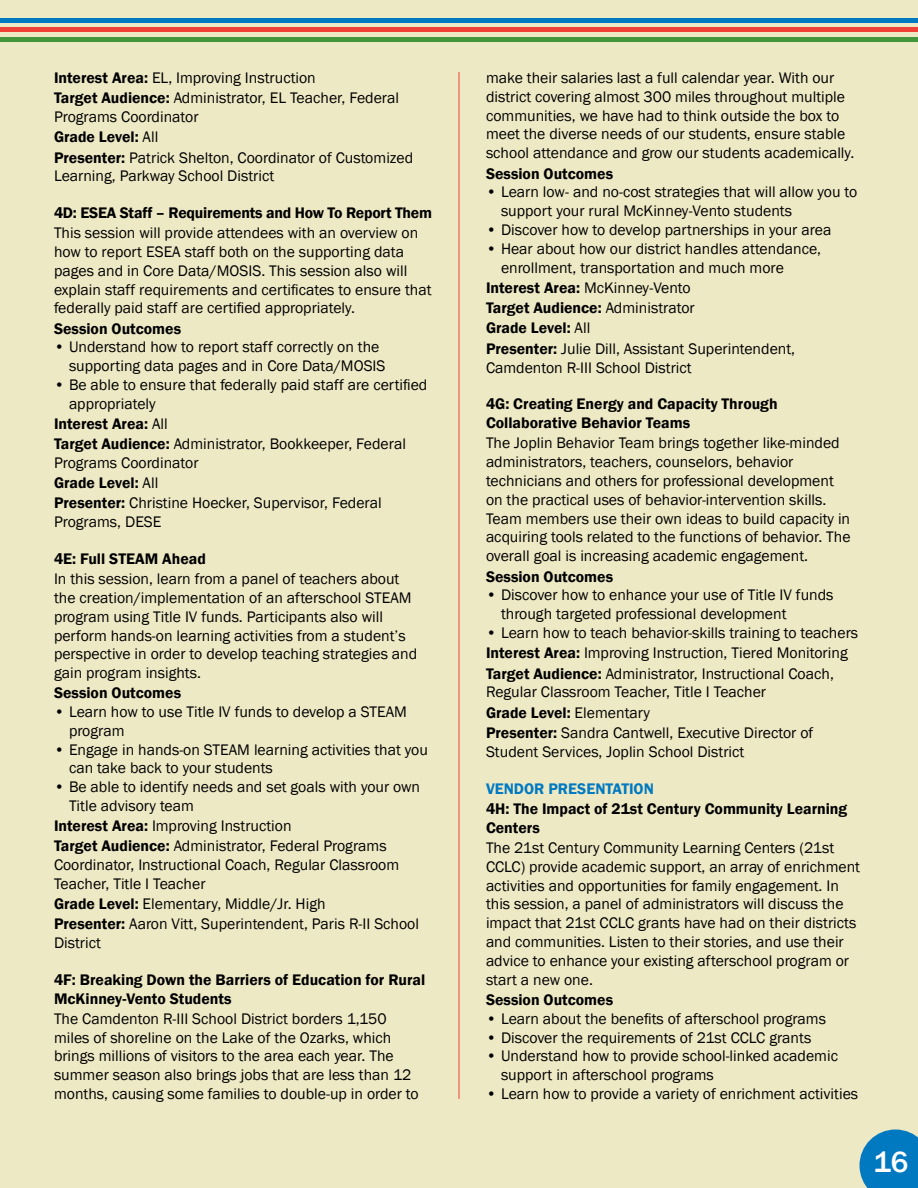
<style>
.page{position:relative;width:918px;height:1188px;background:#eee9c5}
.page>*{position:absolute;margin:0;border:0;box-sizing:border-box;transform-origin:0 0}
.t1{font:500 30px "Franklin Gothic";color:#fff}
.Breakout_Sessions{font:15.75px/18.8px "Franklin Gothic";color:#000}
.Breakout_Sessions-2{font:600 15.75px/18.8px "Franklin Gothic";color:#000}
.Breakout_Sessions-3{font:600 15.75px "Franklin Gothic";color:#0079c1}
.s1{font-weight:600}
.s2{font-weight:400}
</style>
<div class="page">
<svg style="left:860px;top:1130px;width:58px;height:58px;background:#1884c1"></svg>
<hr style="left:0;top:28px;width:918px;height:4px;background:#ef4135">
<hr style="left:0;top:38px;width:918px;height:4px;background:#439539">
<hr style="left:0;top:18px;width:918px;height:4px;background:#0079c1">
<hr style="left:459px;top:72px;width:1px;height:1027px;background:#ef4135">
<p class="Breakout_Sessions" style="left:54px;top:69px;width:263px"><span class="s1">Interest Area:</span> EL, Improving Instruction</p>
<p class="Breakout_Sessions" style="left:54px;top:89px;width:347px"><span class="s1">Target Audience:</span> Administrator, EL Teacher, Federal<br>Programs Coordinator</p>
<p class="Breakout_Sessions-2" style="left:54px;top:128px;width:106px">Grade Level: <span class="s2">All</span></p>
<p class="Breakout_Sessions" style="left:54px;top:148px;width:361px"><span class="s1">Presenter:</span> Patrick Shelton, Coordinator of Customized<br>Learning, Parkway School District</p>
<p class="Breakout_Sessions-2" style="left:54px;top:204px;width:380px">4D: ESEA Staff – Requirements and How To Report Them</p>
<p class="Breakout_Sessions" style="left:54px;top:224px;width:379px">This session will provide attendees with an overview on how to report ESEA staff both on the supporting data pages and in Core Data/MOSIS. This session also will explain staff requirements and certificates to ensure that federally paid staff are certified appropriately.</p>
<p class="Breakout_Sessions-2" style="left:54px;top:319px;width:129px">Session Outcomes</p>
<p class="Breakout_Sessions" style="left:69px;top:338px;width:318px;text-indent:-15px">• Understand how to report staff correctly on the supporting data pages and in Core Data/MOSIS</p>
<p class="Breakout_Sessions" style="left:69px;top:376px;width:360px;text-indent:-15px">• Be able to ensure that federally paid staff are certified appropriately</p>
<p class="Breakout_Sessions-2" style="left:54px;top:414px;width:115px">Interest Area: <span class="s2">All</span></p>
<p class="Breakout_Sessions" style="left:54px;top:435px;width:354px"><span class="s1">Target Audience:</span> Administrator, Bookkeeper, Federal<br>Programs Coordinator</p>
<p class="Breakout_Sessions-2" style="left:54px;top:474px;width:106px">Grade Level: <span class="s2">All</span></p>
<p class="Breakout_Sessions" style="left:54px;top:494px;width:329px"><span class="s1">Presenter:</span> Christine Hoecker, Supervisor, Federal<br>Programs, DESE</p>
<p class="Breakout_Sessions-2" style="left:54px;top:550px;width:153px">4E: Full STEAM Ahead</p>
<p class="Breakout_Sessions" style="left:54px;top:570px;width:365px">In this session, learn from a panel of teachers about the creation/implementation of an afterschool STEAM program using Title IV funds. Participants also will perform hands-on learning activities from a student’s perspective in order to develop teaching strategies and gain program insights.</p>
<p class="Breakout_Sessions-2" style="left:54px;top:684px;width:129px">Session Outcomes</p>
<p class="Breakout_Sessions" style="left:69px;top:703px;width:339px;text-indent:-15px">• Learn how to use Title IV funds to develop a STEAM program</p>
<p class="Breakout_Sessions" style="left:69px;top:740px;width:360px;text-indent:-15px">• Engage in hands-on STEAM learning activities that you can take back to your students</p>
<p class="Breakout_Sessions" style="left:69px;top:778px;width:353px;text-indent:-15px">• Be able to identify needs and set goals with your own<br>Title advisory team</p>
<p class="Breakout_Sessions" style="left:54px;top:817px;width:239px"><span class="s1">Interest Area:</span> Improving Instruction</p>
<p class="Breakout_Sessions" style="left:54px;top:837px;width:347px"><span class="s1">Target Audience:</span> Administrator, Federal Programs<br>Coordinator, Instructional Coach, Regular Classroom<br>Teacher, Title I Teacher</p>
<p class="Breakout_Sessions" style="left:54px;top:895px;width:273px"><span class="s1">Grade Level:</span> Elementary, Middle/Jr. High</p>
<p class="Breakout_Sessions" style="left:54px;top:915px;width:367px"><span class="s1">Presenter:</span> Aaron Vitt, Superintendent, Paris R-II School<br>District</p>
<p class="Breakout_Sessions-2" style="left:54px;top:970px;width:373px">4F: Breaking Down the Barriers of Education for Rural<br>McKinney-Vento Students</p>
<p class="Breakout_Sessions" style="left:54px;top:1010px;width:366px">The Camdenton R-III School District borders 1,150 miles of shoreline on the Lake of the Ozarks, which brings millions of visitors to the area each year. The summer season also brings jobs that are less than 12 months, causing some families to double-up in order to</p>
<p class="Breakout_Sessions" style="left:486px;top:69px;width:370px">make their salaries last a full calendar year. With our district covering almost 300 miles throughout multiple communities, we have had to think outside the box to meet the diverse needs of our students, ensure stable school attendance and grow our students academically.</p>
<p class="Breakout_Sessions-2" style="left:486px;top:164px;width:129px">Session Outcomes</p>
<p class="Breakout_Sessions" style="left:501px;top:183px;width:358px;text-indent:-15px">• Learn low- and no-cost strategies that will allow you to support your rural McKinney-Vento students</p>
<p class="Breakout_Sessions" style="left:486px;top:221px;width:347px">• Discover how to develop partnerships in your area</p>
<p class="Breakout_Sessions" style="left:501px;top:239px;width:322px;text-indent:-15px">• Hear about how our district handles attendance, enrollment, transportation and much more</p>
<p class="Breakout_Sessions" style="left:486px;top:279px;width:206px"><span class="s1">Interest Area:</span> McKinney-Vento</p>
<p class="Breakout_Sessions-2" style="left:486px;top:299px;width:210px">Target Audience: <span class="s2">Administrator</span></p>
<p class="Breakout_Sessions-2" style="left:486px;top:319px;width:106px">Grade Level: <span class="s2">All</span></p>
<p class="Breakout_Sessions" style="left:486px;top:339px;width:311px"><span class="s1">Presenter:</span> Julie Dill, Assistant Superintendent,<br>Camdenton R-III School District</p>
<p class="Breakout_Sessions-2" style="left:486px;top:395px;width:293px">4G: Creating Energy and Capacity Through<br>Collaborative Behavior Teams</p>
<p class="Breakout_Sessions" style="left:486px;top:434px;width:366px">The Joplin Behavior Team brings together like-minded administrators, teachers, counselors, behavior technicians and others for professional development on the practical uses of behavior-intervention skills.<br>Team members use their own ideas to build capacity in acquiring tools related to the functions of behavior. The overall goal is increasing academic engagement.</p>
<p class="Breakout_Sessions-2" style="left:486px;top:567px;width:129px">Session Outcomes</p>
<p class="Breakout_Sessions" style="left:501px;top:586px;width:334px;text-indent:-15px">• Discover how to enhance your use of Title IV funds through targeted professional development</p>
<p class="Breakout_Sessions" style="left:486px;top:624px;width:374px">• Learn how to teach behavior-skills training to teachers</p>
<p class="Breakout_Sessions" style="left:486px;top:644px;width:363px"><span class="s1">Interest Area:</span> Improving Instruction, Tiered Monitoring</p>
<p class="Breakout_Sessions" style="left:486px;top:664px;width:349px"><span class="s1">Target Audience:</span> Administrator, Instructional Coach,<br>Regular Classroom Teacher, Title I Teacher</p>
<p class="Breakout_Sessions-2" style="left:486px;top:703px;width:166px">Grade Level: <span class="s2">Elementary</span></p>
<p class="Breakout_Sessions" style="left:486px;top:724px;width:329px"><span class="s1">Presenter:</span> Sandra Cantwell, Executive Director of<br>Student Services, Joplin School District</p>
<p class="Breakout_Sessions-3" style="left:486px;top:779px;width:169px">VENDOR PRESENTATION</p>
<p class="Breakout_Sessions-2" style="left:486px;top:799px;width:363px">4H: The Impact of 21st Century Community Learning<br>Centers</p>
<p class="Breakout_Sessions" style="left:486px;top:839px;width:376px">The 21st Century Community Learning Centers (21st CCLC) provide academic support, an array of enrichment activities and opportunities for family engagement. In this session, a panel of administrators will discuss the impact that 21st CCLC grants have had on their districts and communities. Listen to their stories, and use their advice to enhance your existing afterschool program or start a new one.</p>
<p class="Breakout_Sessions-2" style="left:486px;top:991px;width:129px">Session Outcomes</p>
<p class="Breakout_Sessions" style="left:486px;top:1009px;width:342px">• Learn about the benefits of afterschool programs</p>
<p class="Breakout_Sessions" style="left:486px;top:1028px;width:327px">• Discover the requirements of 21st CCLC grants</p>
<p class="Breakout_Sessions" style="left:501px;top:1047px;width:339px;text-indent:-15px">• Understand how to provide school-linked academic support in afterschool programs</p>
<p class="Breakout_Sessions" style="left:486px;top:1085px;width:374px">• Learn how to provide a variety of enrichment activities</p>
<h1 class="t1" style="left:874px;top:1143px;width:36px">16</h1>
</div>
